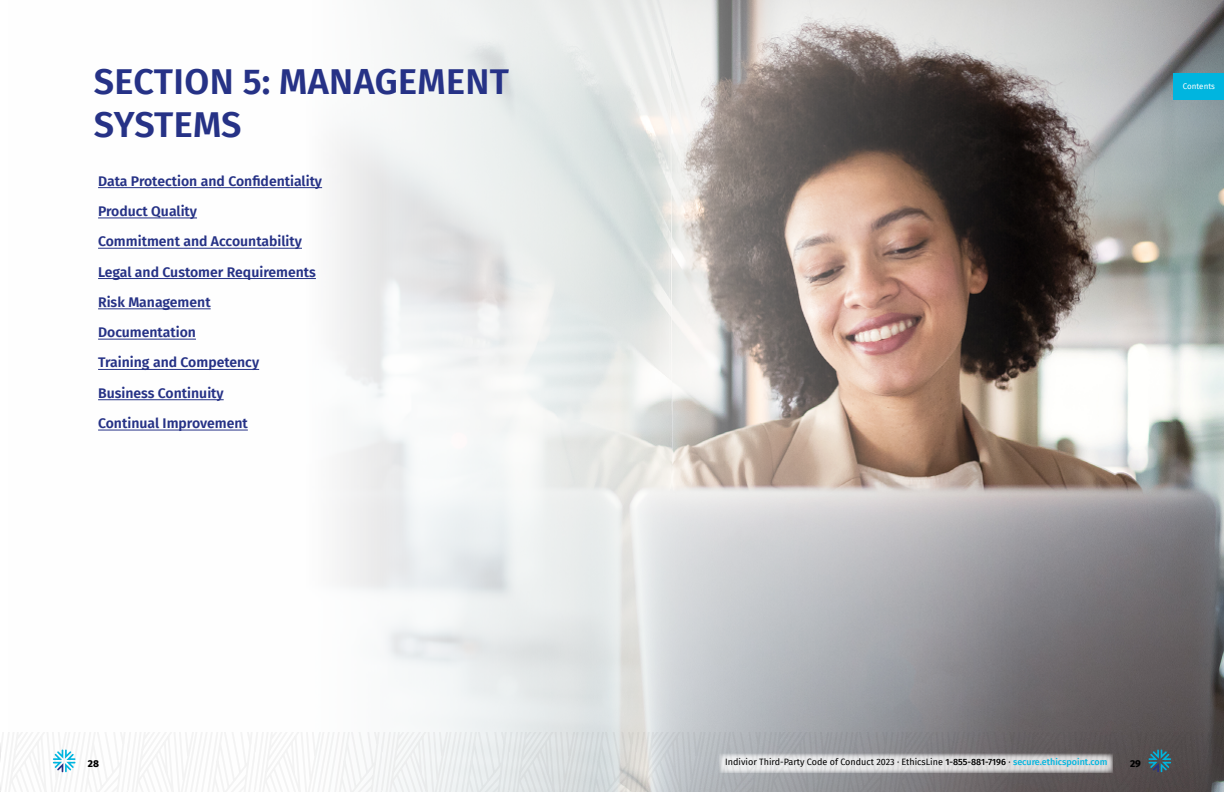
<style>
.page{position:relative;width:1224px;height:792px;background:#fff}
.page>*{position:absolute;margin:0;border:0;box-sizing:border-box;transform-origin:0 0}
.t1{font:600 36px/43.2px "Fira Sans";letter-spacing:.01em;color:#263286}
.t2{font:600 14px/30.3px "Fira Sans";color:#263286}
.t3{font:800 10px "Fira Sans";color:#000}
.t4{font:9px "Fira Sans";color:#000}
.t5{font:8px "Fira Sans";color:#fff}
.s1{font-weight:500}
.s2{font-weight:500;color:#00b5df}
</style>
<div class="page">
<img style="left:13px;top:0;width:1211px;height:733px">
<hr style="left:98px;top:187px;width:224px;height:1px;background:#263286">
<hr style="left:98px;top:218px;width:99px;height:1px;background:#263286">
<hr style="left:98px;top:248px;width:204px;height:1px;background:#263286">
<hr style="left:98px;top:278px;width:218px;height:1px;background:#263286">
<hr style="left:98px;top:309px;width:113px;height:1px;background:#263286">
<hr style="left:98px;top:339px;width:98px;height:1px;background:#263286">
<hr style="left:98px;top:369px;width:161px;height:1px;background:#263286">
<hr style="left:98px;top:399px;width:126px;height:1px;background:#263286">
<hr style="left:98px;top:430px;width:150px;height:1px;background:#263286">
<svg style="left:1px;top:733px;width:1220px;height:59px"></svg>
<hr style="left:1221px;top:733px;width:3px;height:59px;background:#bfbfbf">
<svg style="left:1149px;top:750px;width:22px;height:22px"></svg>
<svg style="left:53px;top:750px;width:22px;height:22px"></svg>
<hr style="left:0;top:733px;width:1px;height:59px;background:#bfbfbf">
<div style="left:1174px;top:73px;width:50px;height:26px;background:#00b5df"></div>
<h1 class="t1" style="left:94px;top:58px;width:417px">SECTION 5: MANAGEMENT<br>SYSTEMS</h1>
<p class="t2" style="left:98px;top:165px;width:226px">Data Protection and Confidentiality<br>Product Quality<br>Commitment and Accountability<br>Legal and Customer Requirements<br>Risk Management<br>Documentation<br>Training and Competency<br>Business Continuity<br>Continual Improvement</p>
<p class="t5" style="left:1183px;top:80px;width:34px">Contents</p>
<p class="t3" style="left:88px;top:754px;width:13px">28</p>
<p class="t4" style="left:725px;top:755px;width:384px">Indivior Third-Party Code of Conduct 2023 ∙ EthicsLine <span class="s1">1-855-881-7196</span> ∙ <span class="s2">secure.ethicspoint.com</span></p>
<p class="t3" style="left:1130px;top:754px;width:12px">29</p>
</div>
